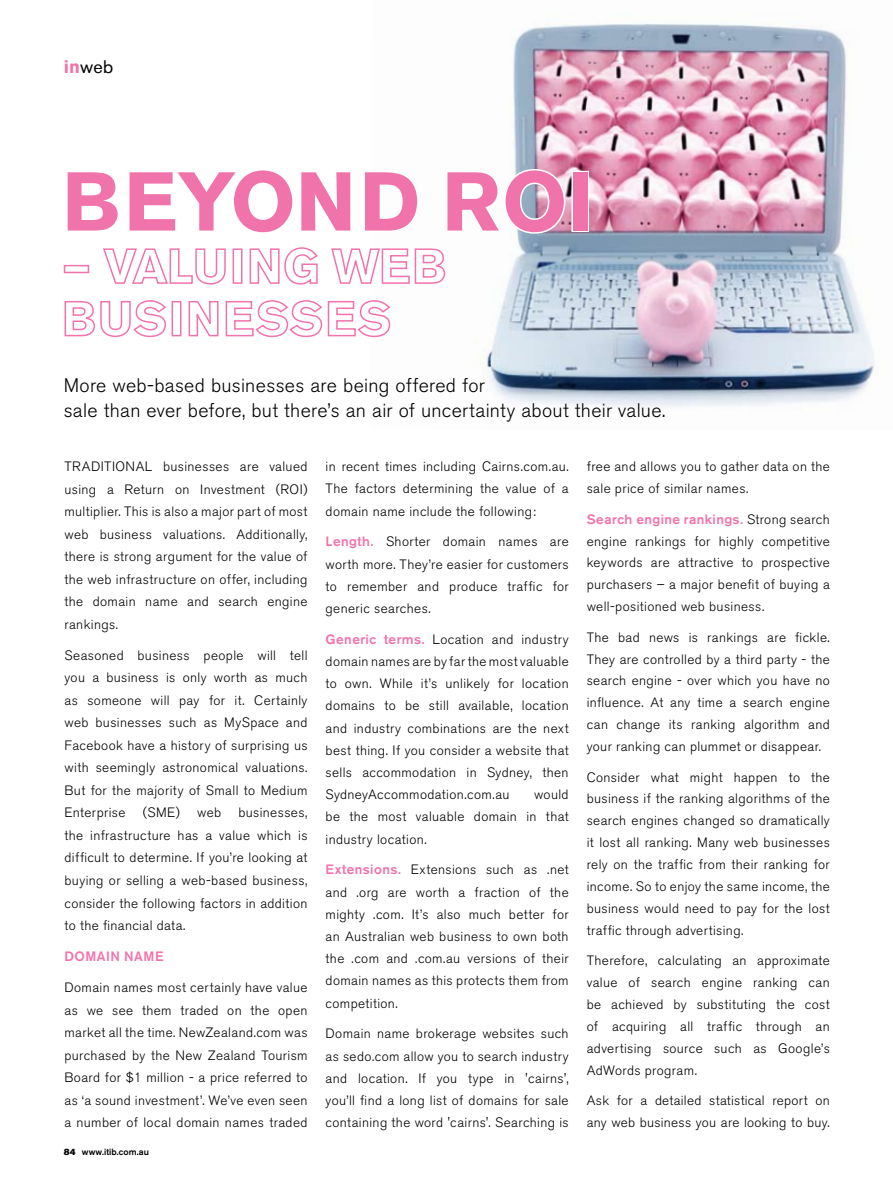
<style>
.page{position:relative;width:893px;height:1191px;background:#fff}
.page>*{position:absolute;margin:0;border:0;box-sizing:border-box;transform-origin:0 0}
.t1{font:700 82.5px "Akzidenz Grotesk BE";letter-spacing:.01em;color:#f173ac}
.t2{font:300 19.5px/25.5px "Akzidenz Grotesk BE";letter-spacing:.015em;color:#000}
.t3{font:18px "Akzidenz Grotesk BE";color:#000}
.t4{font:300 13.5px/22.5px "Akzidenz Grotesk BE";letter-spacing:.03em;color:#000;text-align:justify}
.t5{font:500 13.5px "Akzidenz Grotesk BE";letter-spacing:.035em;color:#f173ac}
.t6{font:500 9px "Akzidenz Grotesk BE";letter-spacing:.01em;color:#000}
.s1{font-weight:700;color:#f173ac}
.s2{font-family:"Akzidenz Grotesk BE Super";font-weight:400}
.s3{font-weight:500;color:#f173ac}
</style>
<div class="page">
<img style="left:474px;top:22px;width:401px;height:385px">
<svg style="left:474px;top:167px;width:93px;height:68px"></svg>
<div style="left:571px;top:171px;width:18px;height:61px;border:3px solid #fff"></div>
<div style="left:64px;top:265px;width:25px;height:8px;border:2px solid #f173ac"></div>
<svg style="left:103px;top:248px;width:123px;height:37px"></svg>
<div style="left:233px;top:248px;width:9px;height:36px;border:2px solid #f173ac"></div>
<svg style="left:249px;top:247px;width:69px;height:38px"></svg>
<svg style="left:331px;top:248px;width:115px;height:36px"></svg>
<svg style="left:64px;top:300px;width:102px;height:38px"></svg>
<div style="left:172px;top:301px;width:9px;height:35px;border:2px solid #f173ac"></div>
<svg style="left:188px;top:301px;width:31px;height:36px"></svg>
<svg style="left:225px;top:300px;width:166px;height:38px"></svg>
<h3 class="t3" style="left:64px;top:56px;width:51px"><span class="s1">IN</span>web</h3>
<h1 class="t1" style="left:62px;top:154px;width:533px">BEYOND ROI</h1>
<h2 class="t2" style="left:64px;top:372px;width:603px">More web-based businesses are being offered for<br>sale than ever before, but there’s an air of uncertainty about their value.</h2>
<p class="t4" style="left:64px;top:455px;width:245px">TRADITIONAL businesses are valued using a Return on Investment (ROI) multiplier. This is also a major part of most web business valuations. Additionally, there is strong argument for the value of the web infrastructure on offer, including the domain name and search engine rankings.</p>
<p class="t4" style="left:64px;top:644px;width:245px">Seasoned business people will tell you a business is only worth as much as someone will pay for it. Certainly web businesses such as MySpace and Facebook have a history of surprising us with seemingly astronomical valuations.<br>But for the majority of Small to Medium Enterprise</p>
<p class="t4" style="left:143px;top:801px;width:39px">(SME)</p>
<p class="t4" style="left:197px;top:801px;width:26px">web</p>
<p class="t4" style="left:64px;top:801px;width:245px;text-indent:174px">businesses, the infrastructure has a value which is difficult to determine. If you’re looking at buying or selling a web-based business, consider the following factors in addition to the financial data.</p>
<p class="t5" style="left:64px;top:948px;width:100px">DOMAIN NAME</p>
<p class="t4" style="left:64px;top:976px;width:245px">Domain names most certainly have value as we see them traded on the open market all the time. NewZealand.com was purchased by the New Zealand Tourism Board for $1 million - a price referred to as ‘a sound investment’. We’ve even seen a number of local domain names traded</p>
<p class="t6" style="left:64px;top:1146px;width:87px"><span class="s2">84</span> www.itib.com.au</p>
<p class="t4" style="left:326px;top:456px;width:245px">in recent times including Cairns.com.au.<br>The factors determining the value of a domain name include the following:</p>
<p class="t4" style="left:326px;top:531px;width:245px"><span class="s3">Length.</span> Shorter domain names are worth more. They’re easier for customers to remember and produce traffic for generic searches.</p>
<p class="t4" style="left:326px;top:628px;width:245px"><span class="s3">Generic terms.</span> Location and industry domain names are by far the most valuable to own. While it’s unlikely for location domains to be still available, location and industry combinations are the next best thing. If you consider a website that sells accommodation in Sydney, then SydneyAccommodation.com.au</p>
<p class="t4" style="left:326px;top:783px;width:245px;text-indent:208px">would be the most valuable domain in that industry location.</p>
<p class="t4" style="left:326px;top:859px;width:245px"><span class="s3">Extensions.</span> Extensions such as .net and .org are worth a fraction of the mighty .com. It’s also much better for an Australian web business to own both the .com and .com.au versions of their domain names as this protects them from competition.</p>
<p class="t4" style="left:326px;top:1023px;width:245px">Domain name brokerage websites such as sedo.com allow you to search industry and location. If you type in 'cairns', you’ll find a long list of domains for sale containing the word 'cairns'. Searching is</p>
<p class="t4" style="left:587px;top:456px;width:245px;line-height:21.9px">free and allows you to gather data on the sale price of similar names.</p>
<p class="t4" style="left:587px;top:508px;width:245px;line-height:21.9px"><span class="s3">Search engine rankings.</span> Strong search engine rankings for highly competitive keywords are attractive to prospective purchasers – a major benefit of buying a well-positioned web business.</p>
<p class="t4" style="left:587px;top:626px;width:245px;line-height:21.9px">The bad news is rankings are fickle.<br>They are controlled by a third party - the search engine - over which you have no influence. At any time a search engine can change its ranking algorithm and your ranking can plummet or disappear.</p>
<p class="t4" style="left:587px;top:766px;width:245px;line-height:21.9px">Consider what might happen to the business if the ranking algorithms of the search engines changed so dramatically it lost all ranking. Many web businesses rely on the traffic from their ranking for income. So to enjoy the same income, the business would need to pay for the lost traffic through advertising.</p>
<p class="t4" style="left:587px;top:950px;width:245px;line-height:21.9px">Therefore, calculating an approximate value of search engine ranking can be achieved by substituting the cost of acquiring all traffic through an advertising source such as Google’s AdWords program.</p>
<p class="t4" style="left:587px;top:1090px;width:245px;line-height:21.9px">Ask for a detailed statistical report on any web business you are looking to buy.</p>
</div>
